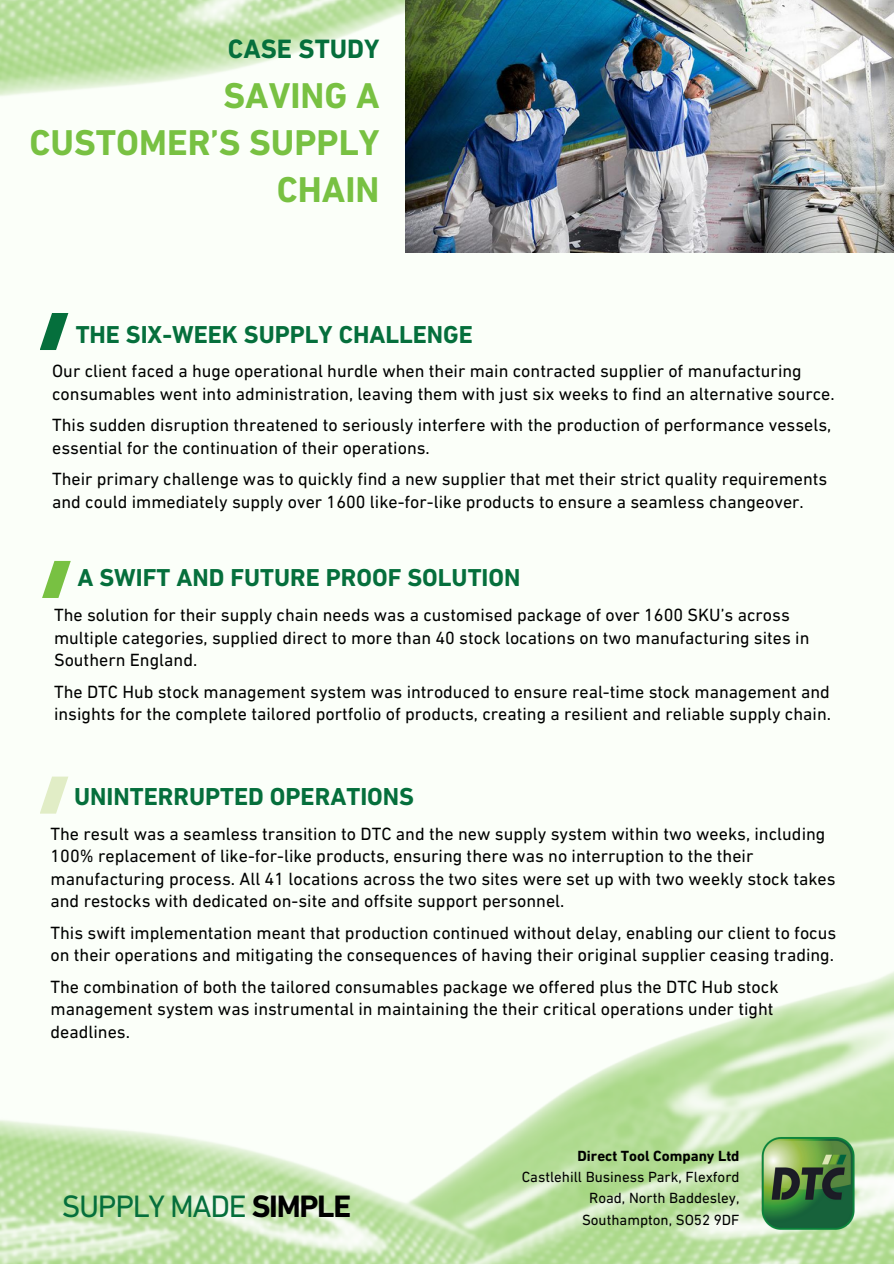
<style>
.page{position:relative;width:894px;height:1264px;background:#fff}
.page>*{position:absolute;margin:0;border:0;box-sizing:border-box;transform-origin:0 0}
.t1{font:700 36.45px/47.1px "DIN Next LT Pro";color:#78c142;text-align:right}
.t2{font:31.5px "DIN Next LT Pro";letter-spacing:-.04em;color:#056f3c}
.t3{font:700 27px "DIN Next LT Pro";color:#056f3c}
.t4{font:700 24.9px "DIN Next LT Pro";color:#056f3c}
.t5{font:18px/22.8px "DIN Next LT Pro";color:#000}
.t6{font:15px/21.3px "DIN Next LT Pro";color:#000;text-align:right}
.t7{font:700 15px "DIN Next LT Pro";color:#000}
.s1{font-weight:700;color:#000}
</style>
<div class="page">
<div style="left:0;top:0;width:893px;height:1263px;background:#fbfff9"></div>
<img style="left:0;top:0;width:893px;height:314px">
<img style="left:0;top:972px;width:893px;height:291px">
<img style="left:405px;top:0;width:488px;height:252px">
<svg style="left:40px;top:313px;width:28px;height:37px"></svg>
<svg style="left:42px;top:561px;width:29px;height:37px"></svg>
<svg style="left:40px;top:776px;width:28px;height:37px"></svg>
<img style="left:761px;top:1136px;width:93px;height:94px">
<h2 class="t3" style="left:228px;top:38px;width:153px">CASE STUDY</h2>
<p class="t1" style="left:30px;top:75px;width:351px">SAVING A<br>CUSTOMER’S SUPPLY<br>CHAIN</p>
<h3 class="t4" style="left:76px;top:324px;width:398px">THE SIX-WEEK SUPPLY CHALLENGE</h3>
<p class="t5" style="left:52px;top:361px;width:783px">Our client faced a huge operational hurdle when their main contracted supplier of manufacturing consumables went into administration, leaving them with just six weeks to find an alternative source.</p>
<h3 class="t5" style="left:52px;top:415px;width:780px">This sudden disruption threatened to seriously interfere with the production of performance vessels, essential for the continuation of their operations.</h3>
<h1 class="t5" style="left:52px;top:469px;width:776px">Their primary challenge was to quickly find a new supplier that met their strict quality requirements and could immediately supply over 1600 like-for-like products to ensure a seamless changeover.</h1>
<h4 class="t4" style="left:78px;top:567px;width:444px">A SWIFT AND FUTURE PROOF SOLUTION</h4>
<h4 class="t5" style="left:54px;top:605px;width:756px">The solution for their supply chain needs was a customised package of over 1600 SKU’s across multiple categories, supplied direct to more than 40 stock locations on two manufacturing sites in<br>Southern England.</h4>
<h4 class="t5" style="left:54px;top:681px;width:778px">The DTC Hub stock management system was introduced to ensure real-time stock management and insights for the complete tailored portfolio of products, creating a resilient and reliable supply chain.</h4>
<h3 class="t4" style="left:74px;top:785px;width:341px">UNINTERRUPTED OPERATIONS</h3>
<h3 class="t5" style="left:50px;top:823px;width:786px">The result was a seamless transition to DTC and the new supply system within two weeks, including 100% replacement of like-for-like products, ensuring there was no interruption to the their manufacturing process. All 41 locations across the two sites were set up with two weekly stock takes and restocks with dedicated on-site and offsite support personnel.</h3>
<h4 class="t5" style="left:50px;top:922px;width:787px">This swift implementation meant that production continued without delay, enabling our client to focus on their operations and mitigating the consequences of having their original supplier ceasing trading.</h4>
<h4 class="t5" style="left:50px;top:976px;width:729px">The combination of both the tailored consumables package we offered plus the DTC Hub stock management system was instrumental in maintaining the their critical operations under tight deadlines.</h4>
<h4 class="t2" style="left:62px;top:1193px;width:291px">SUPPLY MADE <span class="s1">SIMPLE</span></h4>
<h4 class="t7" style="left:577px;top:1149px;width:163px">Direct Tool Company Ltd</h4>
<h4 class="t6" style="left:521px;top:1167px;width:219px">Castlehill Business Park, Flexford<br>Road, North Baddesley,<br>Southampton, SO52 9DF</h4>
</div>
